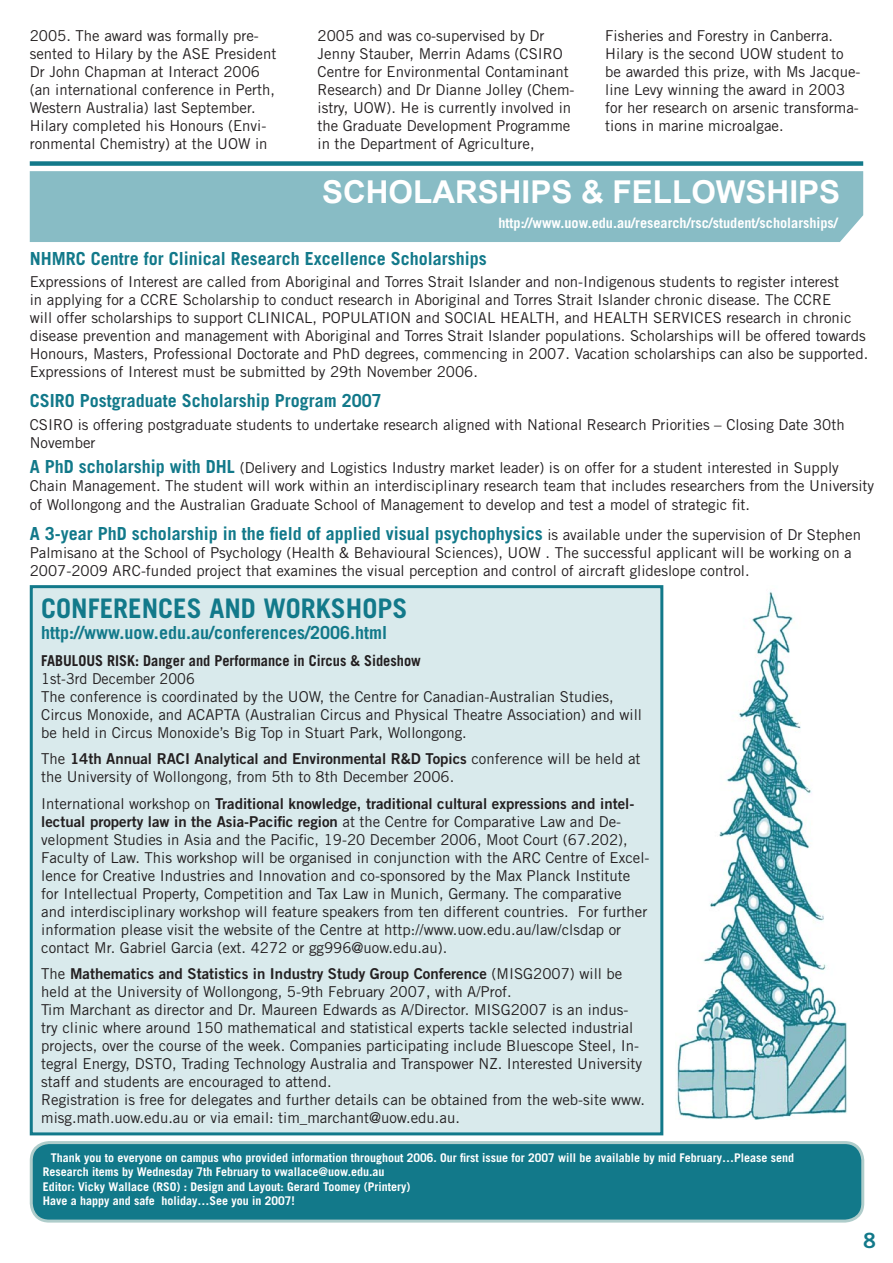
<style>
.page{position:relative;width:893px;height:1263px;background:#fff}
.page>*{position:absolute;margin:0;border:0;box-sizing:border-box;transform-origin:0 0}
.t1{font:700 31.5px "Arial";color:#fff}
.t2{font:700 27px "Trade Gothic";color:#12798a}
.t3{font:700 18px "Trade Gothic";color:#12798a}
.t4{font:15px/18px "Trade Gothic";color:#231f20}
.t5{font:15px/18px "Trade Gothic Bold Two";color:#231f20}
.t6{font:15px/18px "Trade Gothic";color:#231f20;scale:.96 1}
.t7{font:700 15px "Trade Gothic";color:#231f20;scale:.96 1}
.t8{font:700 14.25px "Trade Gothic";color:#fff}
.t9{font:700 12px/14.4px "Trade Gothic";color:#fff}
.s1{font-weight:700;font-size:18px;color:#12798a}
.s2{font-weight:400;font-size:15px;color:#231f20}
.s3{font-family:"Trade Gothic"}
</style>
<div class="page">
<div style="left:31px;top:1142px;width:832px;height:79px;background:#12798a;border-radius:18px"></div>
<div style="left:30px;top:1141px;width:834px;height:81px;border:3px solid #afcdcb;border-radius:18px"></div>
<div style="left:30px;top:161px;width:833px;height:5px;background:#12798a"></div>
<div style="left:30px;top:171px;width:833px;height:71px;background:#88bcc5"></div>
<img style="left:677px;top:591px;width:170px;height:528px">
<div style="left:31px;top:587px;width:631px;height:547px;background:#d9eaec"></div>
<div style="left:30px;top:585px;width:633px;height:550px;border:3px solid #12798a"></div>
<p class="t4" style="left:30px;top:27px;width:248px">2005. The award was formally pre&shy;sented to Hilary by the ASE President Dr John Chapman at Interact 2006 (an international conference in Perth, Western Australia) last September.<br>Hilary completed his Honours (Envi&shy;ronmental Chemistry) at the UOW in</p>
<p class="t4" style="left:317px;top:27px;width:259px">2005 and was co-supervised by Dr Jenny Stauber, Merrin Adams (CSIRO Centre for Environmental Contaminant Research) and Dr Dianne Jolley (Chem&shy;istry, UOW). He is currently involved in the Graduate Development Programme in the Department of Agriculture,</p>
<p class="t4" style="left:605px;top:27px;width:257px">Fisheries and Forestry in Canberra.<br>Hilary is the second UOW student to be awarded this prize, with Ms Jacque&shy;line Levy winning the award in 2003 for her research on arsenic transforma&shy;tions in marine microalgae.</p>
<h1 class="t1" style="left:322px;top:171px;width:520px">SCHOLARSHIPS &amp; FELLOWSHIPS</h1>
<p class="t8" style="left:498px;top:214px;width:341px">http://www.uow.edu.au/research/rsc/student/scholarships/</p>
<p class="t3" style="left:30px;top:247px;width:459px">NHMRC Centre for Clinical Research Excellence Scholarships</p>
<p class="t4" style="left:30px;top:273px;width:840px">Expressions of Interest are called from Aboriginal and Torres Strait Islander and non-Indigenous students to register interest<br>in applying for a CCRE Scholarship to conduct research in Aboriginal and Torres Strait Islander chronic disease. The CCRE<br>will offer scholarships to support CLINICAL, POPULATION and SOCIAL HEALTH, and HEALTH SERVICES research in chronic disease prevention and management with Aboriginal and Torres Strait Islander populations. Scholarships will be offered towards Honours, Masters, Professional Doctorate and PhD degrees, commencing in 2007. Vacation scholarships can also be supported.<br>Expressions of Interest must be submitted by 29th November 2006.</p>
<p class="t3" style="left:30px;top:390px;width:354px">CSIRO Postgraduate Scholarship Program 2007</p>
<p class="t4" style="left:30px;top:415px;width:816px">CSIRO is offering postgraduate students to undertake research aligned with National Research Priorities – Closing Date 30th<br>November</p>
<p class="t4" style="left:30px;top:459px;width:846px"><span class="s1">A PhD scholarship with DHL</span> (Delivery and Logistics Industry market leader) is on offer for a student interested in Supply<br>Chain Management. The student will work within an interdisciplinary research team that includes researchers from the University of Wollongong and the Australian Graduate School of Management to develop and test a model of strategic fit.</p>
<p class="t3" style="left:30px;top:522px;width:833px">A 3-year PhD scholarship in the field of applied visual psychophysics <span class="s2">is available under the supervision of Dr Stephen</span></p>
<p class="t4" style="left:30px;top:543px;width:823px">Palmisano at the School of Psychology (Health &amp; Behavioural Sciences), UOW . The successful applicant will be working on a<br>2007-2009 ARC-funded project that examines the visual perception and control of aircraft glideslope control.</p>
<h2 class="t2" style="left:41px;top:591px;width:368px">CONFERENCES AND WORKSHOPS</h2>
<p class="t3" style="left:41px;top:622px;width:347px">http://www.uow.edu.au/conferences/2006.html</p>
<p class="t7" style="left:41px;top:651px;width:397px">FABULOUS RISK: Danger and Performance in Circus &amp; Sideshow</p>
<p class="t6" style="left:41px;top:669px;width:627px">1st-3rd December 2006<br>The conference is coordinated by the UOW, the Centre for Canadian-Australian Studies, Circus Monoxide, and ACAPTA (Australian Circus and Physical Theatre Association) and will be held in Circus Monoxide’s Big Top in Stuart Park, Wollongong.</p>
<p class="t5" style="left:41px;top:749px;width:601px"><span class="s3">The</span> 14th Annual RACI Analytical and Environmental R&amp;D Topics <span class="s3">conference will be held at</span></p>
<p class="t4" style="left:41px;top:768px;width:415px">the University of Wollongong, from 5th to 8th December 2006.</p>
<p class="t5" style="left:41px;top:794px;width:595px"><span class="s3">International workshop on</span> Traditional knowledge, traditional cultural expressions and intel&shy;lectual property law in the Asia-Pacific region <span class="s3">at the Centre for Comparative Law and De-</span></p>
<p class="t4" style="left:41px;top:830px;width:610px">velopment Studies in Asia and the Pacific, 19-20 December 2006, Moot Court (67.202), Faculty of Law. This workshop will be organised in conjunction with the ARC Centre of Excel&shy;lence for Creative Industries and Innovation and co-sponsored by the Max Planck Institute for Intellectual Property, Competition and Tax Law in Munich, Germany. The comparative and interdisciplinary workshop will feature speakers from ten different countries. For further information please visit the website of the Centre at http://www.uow.edu.au/law/clsdap or contact Mr. Gabriel Garcia (ext. 4272 or gg996@uow.edu.au).</p>
<p class="t5" style="left:41px;top:964px;width:583px"><span class="s3">The</span> Mathematics and Statistics in Industry Study Group Conference <span class="s3">(MISG2007) will be</span></p>
<p class="t4" style="left:41px;top:983px;width:605px">held at the University of Wollongong, 5-9th February 2007, with A/Prof.<br>Tim Marchant as director and Dr. Maureen Edwards as A/Director. MISG2007 is an indus&shy;try clinic where around 150 mathematical and statistical experts tackle selected industrial projects, over the course of the week. Companies participating include Bluescope Steel, In&shy;tegral Energy, DSTO, Trading Technology Australia and Transpower NZ. Interested University staff and students are encouraged to attend.<br>Registration is free for delegates and further details can be obtained from the web-site www. misg.math.uow.edu.au or via email: tim_marchant@uow.edu.au.</p>
<p class="t9" style="left:43px;top:1150px;width:753px;text-indent:8px">Thank you to everyone on campus who provided information throughout 2006. Our first issue for 2007 will be available by mid February…Please send Research items by Wednesday 7th February to vwallace@uow.edu.au<br>Editor: Vicky Wallace (RSO) : Design and Layout: Gerard Toomey (Printery)<br>Have a happy and safe holiday…See you in 2007!</p>
</div>
